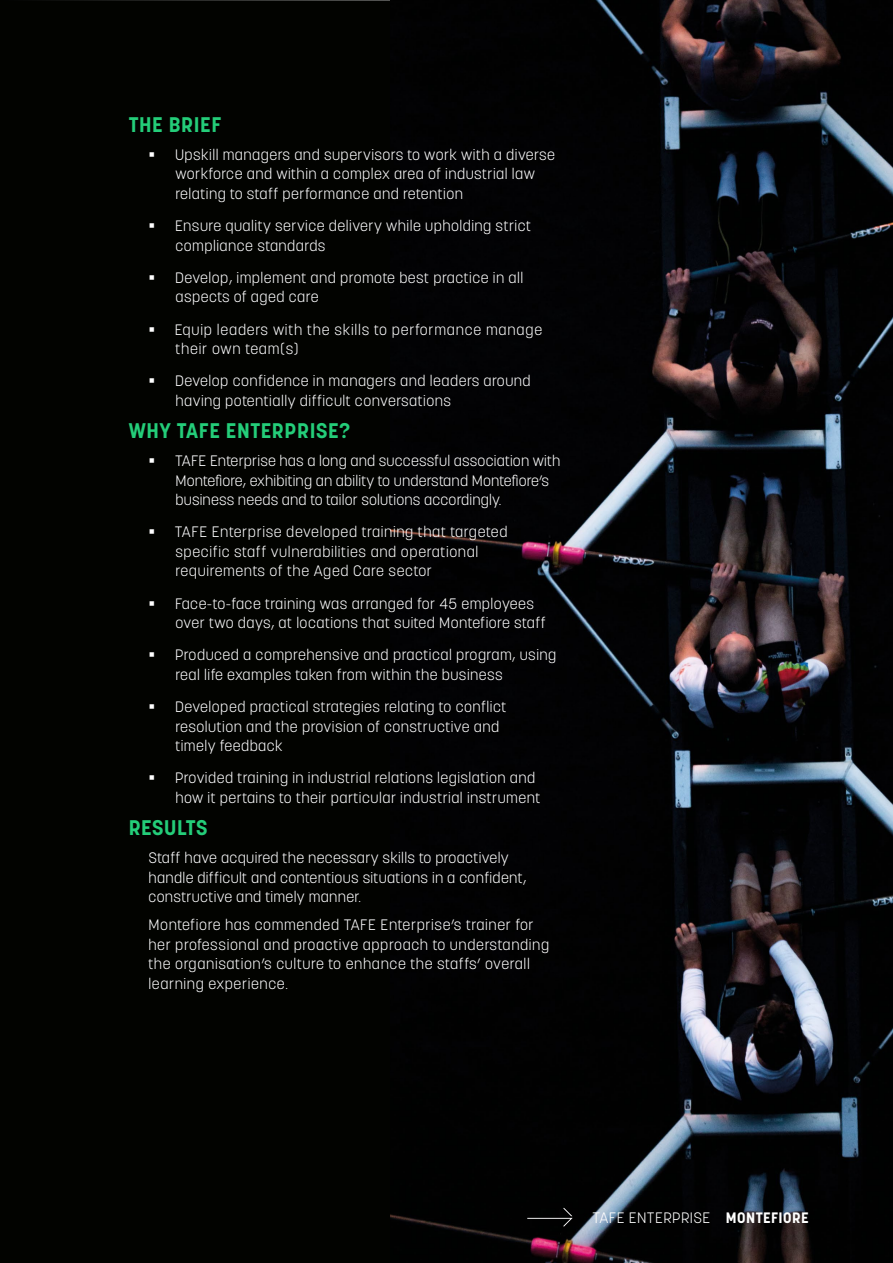
<style>
.page{position:relative;width:893px;height:1263px;background:#fff}
.page>*{position:absolute;margin:0;border:0;box-sizing:border-box;transform-origin:0 0}
.Sub-head{font:700 21px "Korolev";letter-spacing:.03em;color:#24cd79}
.Last_Bullet{font:300 15px/19.5px "Korolev";letter-spacing:.03em;color:#fff}
.Last_Bullet-2{font:300 15px/19.5px "Korolev";letter-spacing:.01em;color:#fff}
.Last_Bullet-3{font:300 15px/19.5px "Korolev";letter-spacing:.05em;color:#fff}
.Body_Copy{font:300 15px "Korolev";letter-spacing:.03em;color:#fff}
.s1{font-weight:700}
</style>
<div class="page">
<div style="left:0;top:0;width:390px;height:1263px;background:#020300"></div>
<img style="left:390px;top:0;width:503px;height:1263px">
<svg style="left:527px;top:1208px;width:46px;height:18px"></svg>
<p class="Sub-head" style="left:129px;top:111px;width:94px">THE BRIEF</p>
<p class="Last_Bullet" style="left:175px;top:145px;width:381px;text-indent:-27px">▪ Upskill managers and supervisors to work with a diverse workforce and within a complex area of industrial law relating to staff performance and retention</p>
<p class="Last_Bullet" style="left:175px;top:216px;width:357px;text-indent:-27px">▪ Ensure quality service delivery while upholding strict compliance standards</p>
<p class="Last_Bullet" style="left:175px;top:268px;width:349px;text-indent:-27px">▪ Develop, implement and promote best practice in all aspects of aged care</p>
<p class="Last_Bullet-3" style="left:175px;top:319px;width:368px;text-indent:-27px">▪ Equip leaders with the skills to performance manage their own team(s)</p>
<p class="Last_Bullet" style="left:175px;top:371px;width:357px;text-indent:-27px">▪ Develop confidence in managers and leaders around having potentially difficult conversations</p>
<p class="Sub-head" style="left:129px;top:417px;width:223px">WHY TAFE ENTERPRISE?</p>
<p class="Last_Bullet-2" style="left:175px;top:451px;width:386px;text-indent:-27px">▪ TAFE Enterprise has a long and successful association with<br>Montefiore, exhibiting an ability to understand Montefiore’s business needs and to tailor solutions accordingly.</p>
<p class="Last_Bullet" style="left:175px;top:522px;width:334px;text-indent:-27px">▪ TAFE Enterprise developed training that targeted specific staff vulnerabilities and operational requirements of the Aged Care sector</p>
<p class="Last_Bullet" style="left:175px;top:593px;width:372px;text-indent:-27px">▪ Face-to-face training was arranged for 45 employees over two days, at locations that suited Montefiore staff</p>
<p class="Last_Bullet" style="left:175px;top:645px;width:382px;text-indent:-27px">▪ Produced a comprehensive and practical program, using real life examples taken from within the business</p>
<p class="Last_Bullet" style="left:175px;top:697px;width:332px;text-indent:-27px">▪ Developed practical strategies relating to conflict resolution and the provision of constructive and timely feedback</p>
<p class="Last_Bullet" style="left:175px;top:768px;width:366px;text-indent:-27px">▪ Provided training in industrial relations legislation and how it pertains to their particular industrial instrument</p>
<p class="Sub-head" style="left:129px;top:814px;width:80px">RESULTS</p>
<p class="Last_Bullet" style="left:148px;top:848px;width:379px">Staff have acquired the necessary skills to proactively handle difficult and contentious situations in a confident, constructive and timely manner.</p>
<p class="Last_Bullet" style="left:148px;top:915px;width:402px">Montefiore has commended TAFE Enterprise’s trainer for her professional and proactive approach to understanding the organisation’s culture to enhance the staffs’ overall learning experience.</p>
<p class="Body_Copy" style="left:593px;top:1208px;width:218px">TAFE ENTERPRISE <span class="s1">MONTEFIORE</span></p>
</div>
